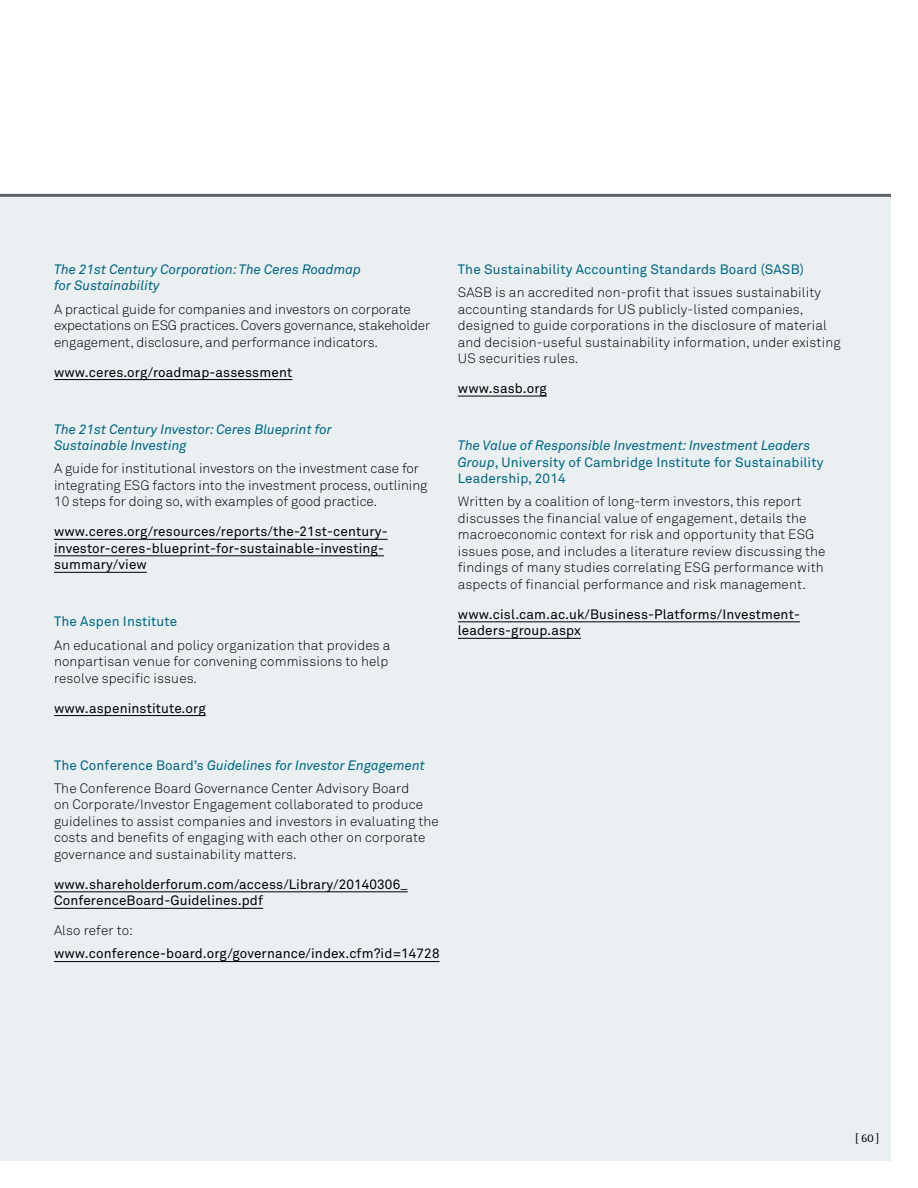
<style>
.page{position:relative;width:918px;height:1188px;background:#fff}
.page>*{position:absolute;margin:0;border:0;box-sizing:border-box;transform-origin:0 0}
.t1{font:13.5px/16.5px "Akkurat Light Pro";letter-spacing:.01em;color:#000}
.t2{font:13.5px/16.5px "Akkurat Pro";letter-spacing:.01em;color:#000}
.t3{font:13.5px/16.5px "Akkurat Pro";letter-spacing:.01em;color:#00667d}
.t4{font:italic 13.5px/16.5px "Akkurat Pro";color:#00667d}
.t5{font:12px "Rotis Serif Std";color:#000}
.s1{font-style:normal}
.s2{font-style:italic}
</style>
<div class="page">
<div style="left:0;top:194px;width:891px;height:967px;background:#eaeff2"></div>
<hr style="left:0;top:194px;width:891px;height:3px;background:#5e6367">
<hr style="left:54px;top:379px;width:238px;height:1px;background:#000">
<hr style="left:54px;top:539px;width:334px;height:1px;background:#000">
<hr style="left:54px;top:556px;width:330px;height:1px;background:#000">
<hr style="left:54px;top:572px;width:93px;height:1px;background:#000">
<hr style="left:54px;top:715px;width:152px;height:1px;background:#000">
<hr style="left:54px;top:892px;width:354px;height:1px;background:#000">
<hr style="left:54px;top:908px;width:209px;height:1px;background:#000">
<hr style="left:54px;top:961px;width:386px;height:1px;background:#000">
<hr style="left:458px;top:396px;width:89px;height:1px;background:#000">
<hr style="left:458px;top:622px;width:342px;height:1px;background:#000">
<hr style="left:458px;top:638px;width:123px;height:1px;background:#000">
<p class="t4" style="left:54px;top:261px;width:308px">The 21st Century Corporation: The Ceres Roadmap for Sustainability</p>
<p class="t1" style="left:54px;top:301px;width:378px">A practical guide for companies and investors on corporate expectations on ESG practices. Covers governance, stakeholder engagement, disclosure, and performance indicators.</p>
<p class="t2" style="left:54px;top:364px;width:240px">www.ceres.org/roadmap-assessment</p>
<p class="t4" style="left:54px;top:421px;width:280px">The 21st Century Investor: Ceres Blueprint for<br>Sustainable Investing</p>
<p class="t1" style="left:54px;top:461px;width:375px">A guide for institutional investors on the investment case for integrating ESG factors into the investment process, outlining<br>10 steps for doing so, with examples of good practice.</p>
<p class="t2" style="left:54px;top:524px;width:335px">www.ceres.org/resources/reports/the-21st-century&shy;investor-ceres-blueprint-for-sustainable-investing&shy;summary/view</p>
<p class="t3" style="left:54px;top:614px;width:125px">The Aspen Institute</p>
<p class="t1" style="left:54px;top:637px;width:338px">An educational and policy organization that provides a nonpartisan venue for convening commissions to help resolve specific issues.</p>
<p class="t2" style="left:54px;top:700px;width:153px">www.aspeninstitute.org</p>
<p class="t4" style="left:54px;top:757px;width:372px"><span class="s1">The Conference Board’s</span> Guidelines for Investor Engagement</p>
<p class="t1" style="left:54px;top:780px;width:386px">The Conference Board Governance Center Advisory Board<br>on Corporate/Investor Engagement collaborated to produce guidelines to assist companies and investors in evaluating the costs and benefits of engaging with each other on corporate governance and sustainability matters.</p>
<p class="t2" style="left:54px;top:876px;width:355px">www.shareholderforum.com/access/Library/20140306_<br>ConferenceBoard-Guidelines.pdf</p>
<p class="t1" style="left:54px;top:923px;width:81px">Also refer to:</p>
<p class="t2" style="left:54px;top:946px;width:387px">www.conference-board.org/governance/index.cfm?id=14728</p>
<p class="t3" style="left:458px;top:261px;width:348px">The Sustainability Accounting Standards Board (SASB)</p>
<p class="t1" style="left:458px;top:284px;width:384px">SASB is an accredited non-profit that issues sustainability accounting standards for US publicly-listed companies, designed to guide corporations in the disclosure of material and decision-useful sustainability information, under existing US securities rules.</p>
<p class="t2" style="left:458px;top:380px;width:90px">www.sasb.org</p>
<p class="t3" style="left:458px;top:437px;width:367px"><span class="s2">The Value of Responsible Investment: Investment Leaders<br>Group</span>, University of Cambridge Institute for Sustainability<br>Leadership, 2014</p>
<p class="t1" style="left:458px;top:494px;width:369px">Written by a coalition of long-term investors, this report discusses the financial value of engagement, details the macroeconomic context for risk and opportunity that ESG issues pose, and includes a literature review discussing the findings of many studies correlating ESG performance with aspects of financial performance and risk management.</p>
<p class="t2" style="left:458px;top:606px;width:344px">www.cisl.cam.ac.uk/Business-Platforms/Investment&shy;leaders-group.aspx</p>
<p class="t5" style="left:855px;top:1131px;width:26px">[ 60 ]</p>
</div>
